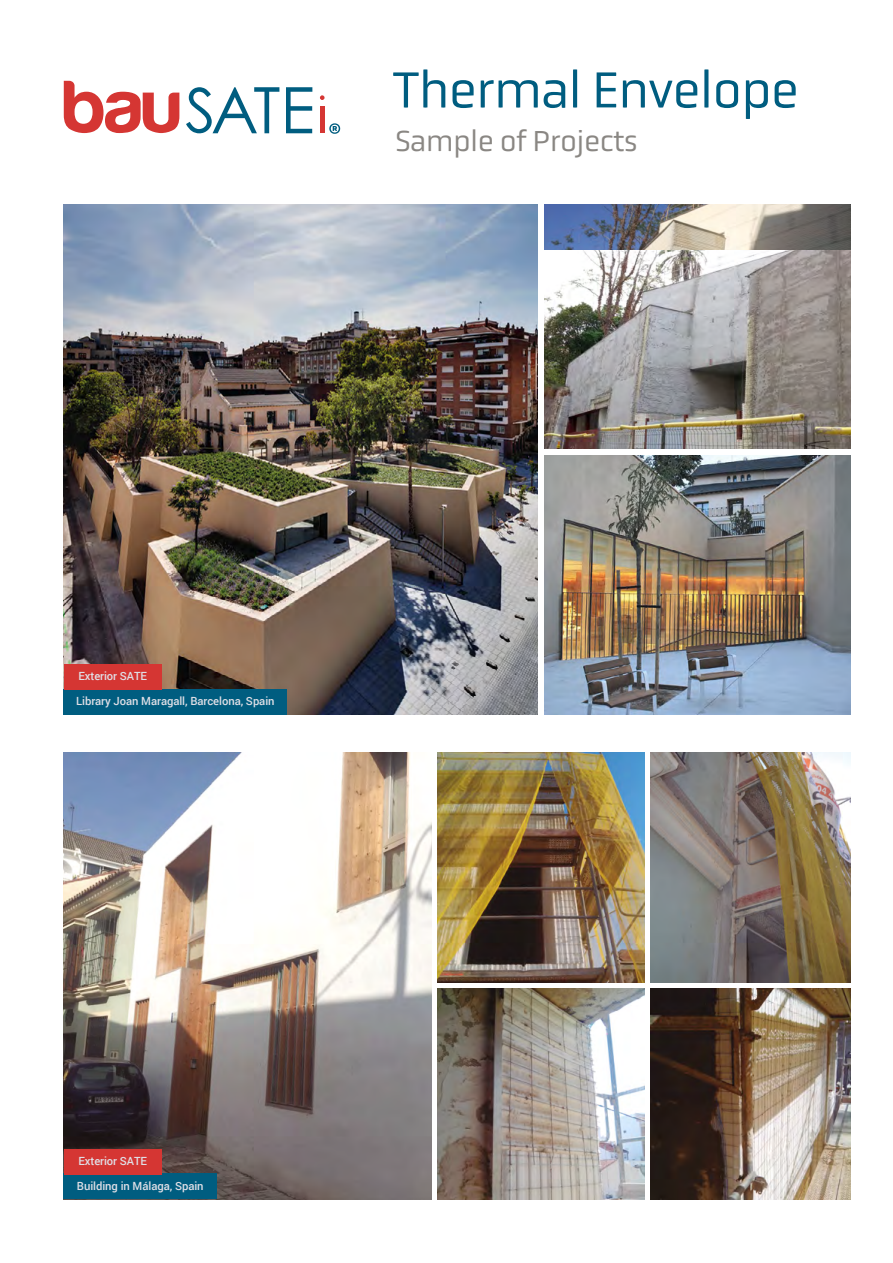
<style>
.page{position:relative;width:893px;height:1263px;background:#fff}
.page>*{position:absolute;margin:0;border:0;box-sizing:border-box;transform-origin:0 0}
.t1{font:52.5px "Obvia";letter-spacing:-.025em;color:#005d80}
.t2{font:30px "Obvia";letter-spacing:-.02em;color:#8a8783}
.t3{font:500 11.25px "Roboto";letter-spacing:-.005em;color:#e0dfe6}
</style>
<div class="page">
<img style="left:64px;top:204px;width:474px;height:510px">
<img style="left:544px;top:204px;width:306px;height:47px">
<img style="left:544px;top:251px;width:306px;height:198px">
<img style="left:544px;top:455px;width:306px;height:259px">
<img style="left:64px;top:753px;width:368px;height:446px">
<img style="left:438px;top:753px;width:206px;height:229px">
<img style="left:651px;top:753px;width:199px;height:229px">
<img style="left:438px;top:989px;width:206px;height:210px">
<img style="left:651px;top:989px;width:199px;height:210px">
<div style="left:64px;top:689px;width:223px;height:25px;background:#005d80"></div>
<div style="left:64px;top:1174px;width:153px;height:25px;background:#005d80"></div>
<div style="left:64px;top:664px;width:98px;height:25px;background:#d53633"></div>
<div style="left:64px;top:1149px;width:98px;height:25px;background:#d53633"></div>
<svg style="left:329px;top:123px;width:11px;height:11px"></svg>
<svg style="left:64px;top:81px;width:115px;height:52px"></svg>
<svg style="left:186px;top:87px;width:93px;height:46px"></svg>
<svg style="left:286px;top:87px;width:26px;height:46px"></svg>
<hr style="left:320px;top:106px;width:4px;height:27px;background:#d53633">
<svg style="left:320px;top:95px;width:5px;height:5px"></svg>
<h1 class="t1" style="left:392px;top:59px;width:408px">Thermal Envelope</h1>
<h2 class="t2" style="left:395px;top:124px;width:244px">Sample of Projects</h2>
<p class="t3" style="left:78px;top:668px;width:70px">Exterior SATE</p>
<p class="t3" style="left:76px;top:693px;width:200px">Library Joan Maragall, Barcelona, Spain</p>
<p class="t3" style="left:78px;top:1153px;width:70px">Exterior SATE</p>
<p class="t3" style="left:77px;top:1178px;width:128px">Building in Málaga, Spain</p>
</div>
